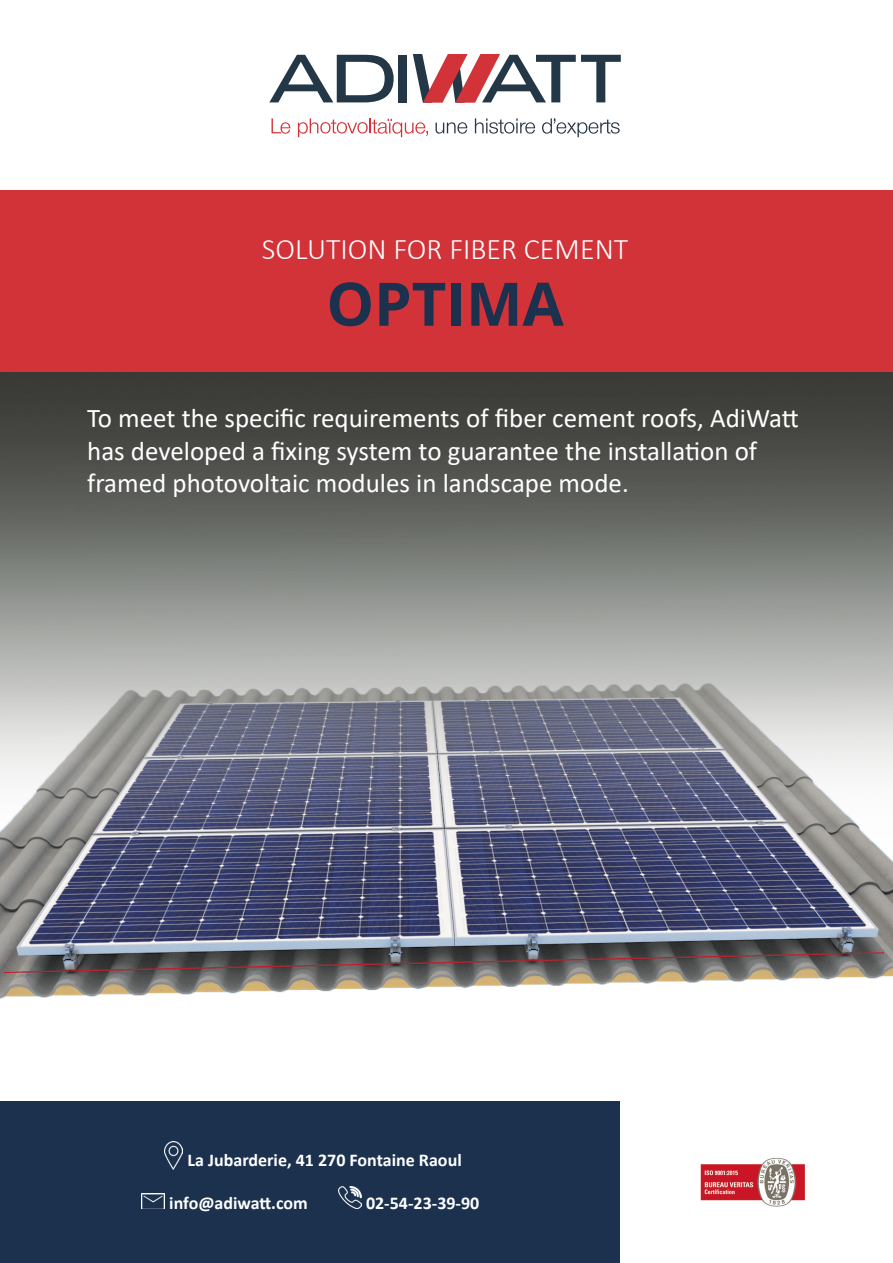
<style>
.page{position:relative;width:893px;height:1263px;background:#fff}
.page>*{position:absolute;margin:0;border:0;box-sizing:border-box;transform-origin:0 0}
.t1{font:700 60px "Open Sans";color:#1b314e}
.t2{font:300 30px "Calibri";color:#fff}
.t3{font:27px/32.4px "Calibri";color:#fff}
.t4{font:700 18px "Calibri";color:#fff}
</style>
<div class="page">
<div style="left:0;top:191px;width:893px;height:181px;background:#d13339"></div>
<div style="left:0;top:1101px;width:621px;height:162px;background:#1b314e"></div>
<img style="left:0;top:372px;width:893px;height:627px">
<svg style="left:271px;top:118px;width:19px;height:16px"></svg>
<svg style="left:298px;top:118px;width:130px;height:19px"></svg>
<svg style="left:436px;top:122px;width:31px;height:12px"></svg>
<svg style="left:475px;top:118px;width:60px;height:16px"></svg>
<svg style="left:542px;top:118px;width:78px;height:19px"></svg>
<div style="left:398px;top:55px;width:9px;height:47px;background:#243746"></div>
<svg style="left:269px;top:55px;width:125px;height:47px"></svg>
<svg style="left:413px;top:54px;width:208px;height:49px"></svg>
<p class="t2" style="left:262px;top:231px;width:368px">SOLUTION FOR FIBER CEMENT</p>
<p class="t1" style="left:326px;top:262px;width:239px">OPTIMA</p>
<p class="t3" style="left:87px;top:402px;width:713px">To meet the specific requirements of fiber cement roofs, AdiWatt has developed a fixing system to guarantee the installation of framed photovoltaic modules in landscape mode.</p>
<p class="t4" style="left:188px;top:1147px;width:276px">La Jubarderie, 41 270 Fontaine Raoul</p>
<p class="t4" style="left:169px;top:1190px;width:140px">info@adiwatt.com</p>
<p class="t4" style="left:259px;top:1190px;width:13px">t</p>
<p class="t4" style="left:366px;top:1190px;width:115px">02-54-23-39-90</p>
</div>
